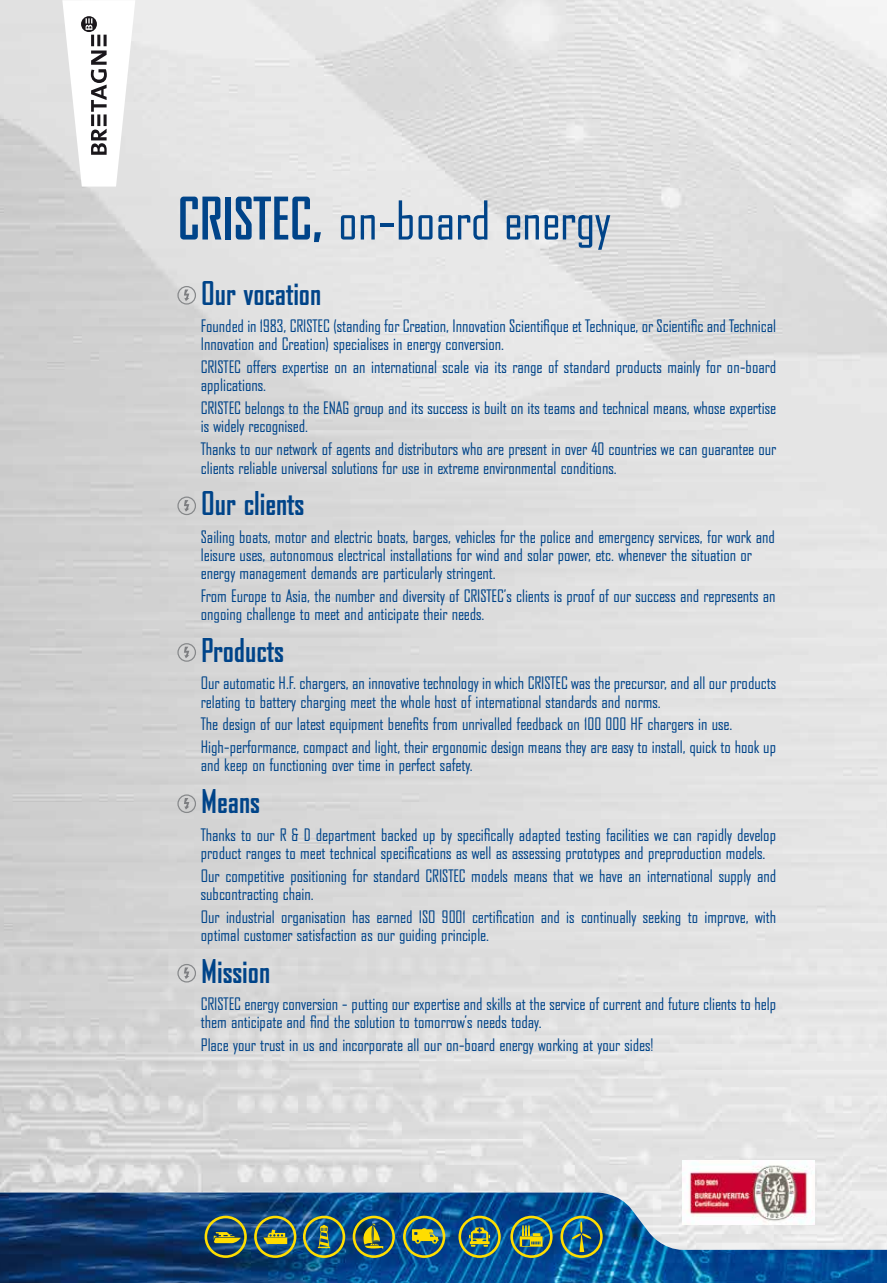
<style>
.page{position:relative;width:887px;height:1283px;background:#fff}
.page>*{position:absolute;margin:0;border:0;box-sizing:border-box;transform-origin:0 0}
.t1{font:51.3px "Bureau Agency";color:#004489}
.t2{font:700 31.35px "Bureau Agency";color:#004489}
.t3{font:16.5px/18.1px "Bureau Agency";color:#004489}
.s1{font-weight:700;font-size:56.25px}
</style>
<div class="page">
<img style="left:0;top:1192px;width:886px;height:91px">
<img style="left:682px;top:1160px;width:131px;height:64px">
<svg style="left:62px;top:0;width:73px;height:187px"></svg>
<svg style="left:254px;top:1215px;width:42px;height:43px;background:#55735d"></svg>
<svg style="left:560px;top:1215px;width:42px;height:43px;background:#3f7173"></svg>
<svg style="left:458px;top:1215px;width:42px;height:43px;background:#4b776c"></svg>
<svg style="left:204px;top:1215px;width:43px;height:43px;background:#516b56"></svg>
<svg style="left:403px;top:1215px;width:42px;height:43px;background:#587a62"></svg>
<svg style="left:303px;top:1215px;width:42px;height:43px;background:#46726c"></svg>
<svg style="left:352px;top:1215px;width:43px;height:43px;background:#4f6c57"></svg>
<svg style="left:510px;top:1215px;width:42px;height:43px;background:#527c68"></svg>
<div style="left:177px;top:286px;width:19px;height:19px;border:1px solid #86888a;border-radius:50%"></div>
<svg style="left:184px;top:289px;width:5px;height:12px"></svg>
<div style="left:177px;top:496px;width:19px;height:19px;border:1px solid #86888a;border-radius:50%"></div>
<svg style="left:184px;top:500px;width:5px;height:12px"></svg>
<div style="left:177px;top:643px;width:19px;height:19px;border:1px solid #86888a;border-radius:50%"></div>
<svg style="left:184px;top:647px;width:5px;height:11px"></svg>
<div style="left:177px;top:794px;width:19px;height:19px;border:1px solid #86888a;border-radius:50%"></div>
<svg style="left:184px;top:798px;width:5px;height:11px"></svg>
<div style="left:177px;top:964px;width:19px;height:18px;border:1px solid #86888a;border-radius:50%"></div>
<svg style="left:184px;top:967px;width:5px;height:12px"></svg>
<h1 class="t1" style="left:177px;top:193px;width:434px"><span class="s1">CRISTEC,</span> on-board energy</h1>
<h2 class="t2" style="left:201px;top:276px;width:121px">our vocation</h2>
<p class="t3" style="left:201px;top:317px;width:576px">Founded in 1983, CRISTEC (standing for Creation, Innovation Scientifique et Technique, or Scientific and Technical<br>Innovation and Creation) specialises in energy conversion.</p>
<p class="t3" style="left:201px;top:358px;width:576px">CRISTEC offers expertise on an international scale via its range of standard products mainly for on-board applications.</p>
<p class="t3" style="left:201px;top:399px;width:576px">CRISTEC belongs to the ENAG group and its success is built on its teams and technical means, whose expertise is widely recognised.</p>
<p class="t3" style="left:201px;top:440px;width:576px">Thanks to our network of agents and distributors who are present in over 40 countries we can guarantee our clients reliable universal solutions for use in extreme environmental conditions.</p>
<h2 class="t2" style="left:201px;top:486px;width:104px">our clients</h2>
<p class="t3" style="left:201px;top:528px;width:575px">Sailing boats, motor and electric boats, barges, vehicles for the police and emergency services, for work and leisure uses, autonomous electrical installations for wind and solar power, etc. whenever the situation or energy management demands are particularly stringent.</p>
<p class="t3" style="left:201px;top:587px;width:576px">From Europe to Asia, the number and diversity of CRISTEC’s clients is proof of our success and represents an ongoing challenge to meet and anticipate their needs.</p>
<h2 class="t2" style="left:201px;top:633px;width:84px">Products</h2>
<p class="t3" style="left:201px;top:674px;width:576px">Our automatic H.F. chargers, an innovative technology in which CRISTEC was the precursor, and all our products relating to battery charging meet the whole host of international standards and norms.</p>
<p class="t3" style="left:201px;top:713px;width:576px;line-height:22.8px">The design of our latest equipment benefits from unrivalled feedback on 100 000 HF chargers in use.<br>High-performance, compact and light, their ergonomic design means they are easy to install, quick to hook up</p>
<p class="t3" style="left:201px;top:756px;width:273px">and keep on functioning over time in perfect safety.</p>
<h2 class="t2" style="left:201px;top:784px;width:60px">Means</h2>
<p class="t3" style="left:201px;top:826px;width:576px">Thanks to our R &amp; D department backed up by specifically adapted testing facilities we can rapidly develop product ranges to meet technical specifications as well as assessing prototypes and preproduction models.</p>
<p class="t3" style="left:201px;top:867px;width:576px">Our competitive positioning for standard CRISTEC models means that we have an international supply and subcontracting chain.</p>
<p class="t3" style="left:201px;top:908px;width:576px">Our industrial organisation has earned ISO 9001 certification and is continually seeking to improve, with optimal customer satisfaction as our guiding principle.</p>
<h2 class="t2" style="left:201px;top:954px;width:70px">Mission</h2>
<p class="t3" style="left:201px;top:995px;width:576px">CRISTEC energy conversion - putting our expertise and skills at the service of current and future clients to help them anticipate and find the solution to tomorrow’s needs today.</p>
<p class="t3" style="left:201px;top:1036px;width:454px">Place your trust in us and incorporate all our on-board energy working at your sides!</p>
</div>
